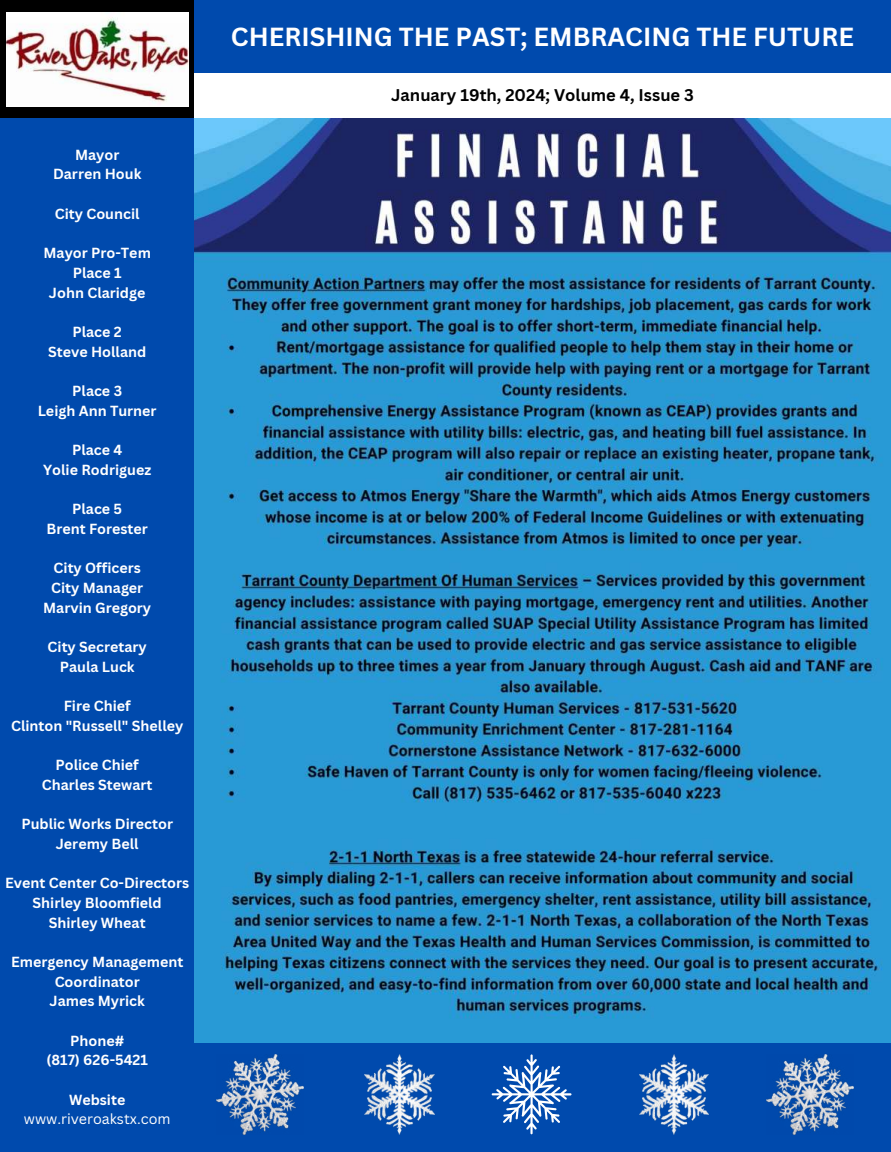
<style>
.page{position:relative;width:891px;height:1152px;background:#fff}
.page>*{position:absolute;margin:0;border:0;box-sizing:border-box;transform-origin:0 0}
.t1{font:700 25.5px "Canva Sans";color:#fff}
.t2{font:700 16.5px "Canva Sans";color:#000}
.t3{font:700 14.25px/19.6px "Canva Sans";color:#fff;text-align:center}
.t4{font:14.25px "Canva Sans";color:#fff}
</style>
<div class="page">
<div style="left:194px;top:1px;width:696px;height:72px;background:#004aad"></div>
<div style="left:0;top:118px;width:194px;height:1034px;background:#004aad"></div>
<div style="left:0;top:1px;width:194px;height:117px;background:#000"></div>
<img style="left:6px;top:12px;width:183px;height:95px">
<div style="left:194px;top:1023px;width:696px;height:129px;background:#004aad"></div>
<img style="left:216px;top:1054px;width:88px;height:80px">
<img style="left:766px;top:1054px;width:87px;height:80px">
<img style="left:365px;top:1054px;width:69px;height:80px">
<img style="left:639px;top:1054px;width:69px;height:80px">
<svg style="left:491px;top:1054px;width:80px;height:80px"></svg>
<img style="left:194px;top:118px;width:696px;height:925px">
<p class="t3" style="left:53px;top:145px;width:90px">Mayor<br>Darren Houk</p>
<p class="t3" style="left:55px;top:204px;width:86px">City Council</p>
<p class="t3" style="left:43px;top:243px;width:109px">Mayor Pro-Tem<br>Place 1<br>John Claridge</p>
<p class="t3" style="left:48px;top:322px;width:100px">Place 2<br>Steve Holland</p>
<p class="t3" style="left:38px;top:381px;width:120px">Place 3<br>Leigh Ann Turner</p>
<p class="t3" style="left:43px;top:440px;width:109px">Place 4<br>Yolie Rodriguez</p>
<p class="t3" style="left:46px;top:499px;width:103px">Place 5<br>Brent Forester</p>
<p class="t3" style="left:43px;top:558px;width:109px">City Officers<br>City Manager<br>Marvin Gregory</p>
<p class="t3" style="left:48px;top:637px;width:101px">City Secretary<br>Paula Luck</p>
<p class="t3" style="left:11px;top:696px;width:174px">Fire Chief<br>Clinton "Russell" Shelley</p>
<p class="t3" style="left:42px;top:755px;width:112px">Police Chief<br>Charles Stewart</p>
<p class="t3" style="left:21px;top:814px;width:153px">Public Works Director<br>Jeremy Bell</p>
<p class="t3" style="left:5px;top:873px;width:186px">Event Center Co-Directors<br>Shirley Bloomfield<br>Shirley Wheat</p>
<p class="t3" style="left:11px;top:952px;width:174px">Emergency Management<br>Coordinator<br>James Myrick</p>
<p class="t3" style="left:46px;top:1031px;width:103px">Phone#<br>(817) 626-5421</p>
<p class="t3" style="left:69px;top:1090px;width:58px">Website</p>
<p class="t4" style="left:24px;top:1111px;width:148px">www.riveroakstx.com</p>
<h1 class="t1" style="left:231px;top:22px;width:624px">CHERISHING THE PAST; EMBRACING THE FUTURE</h1>
<p class="t2" style="left:391px;top:86px;width:304px">January 19th, 2024; Volume 4, Issue 3</p>
</div>
